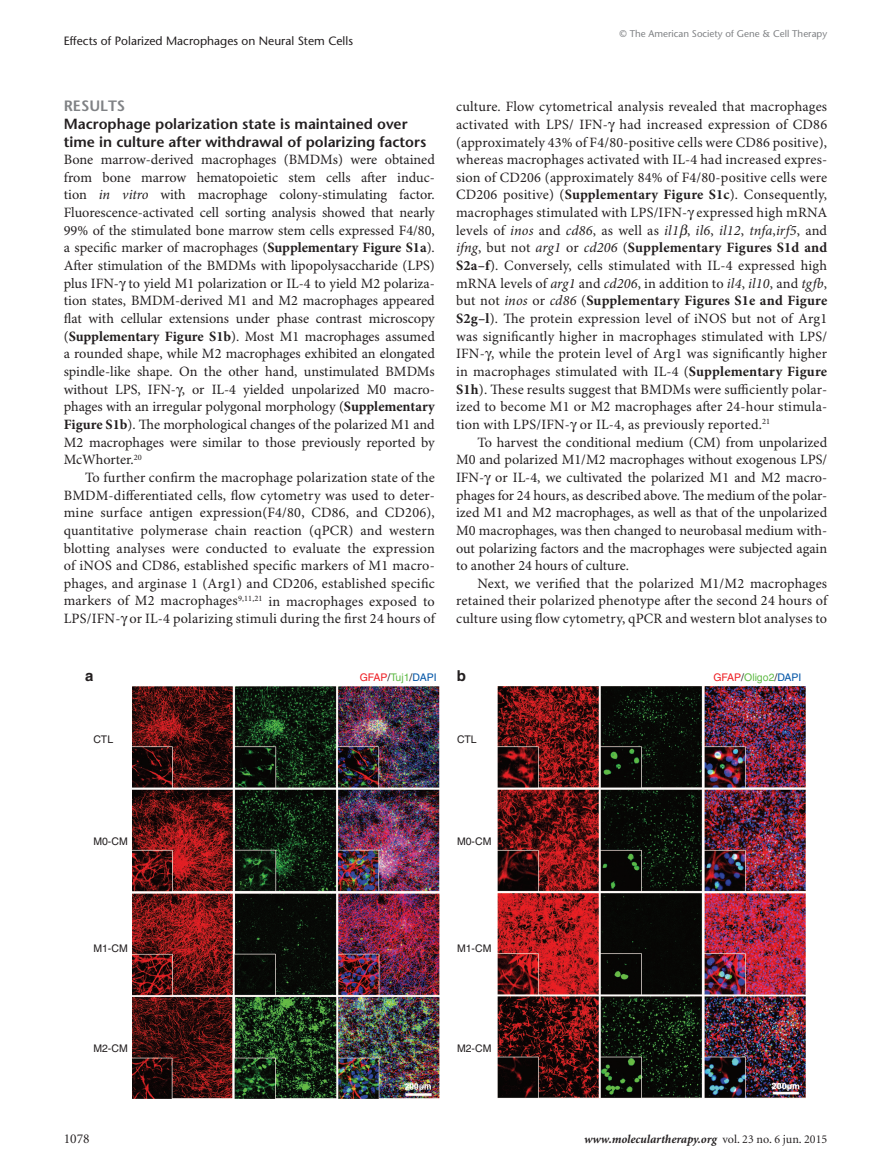
<style>
.page{position:relative;width:891px;height:1175px;background:#fff}
.page>*{position:absolute;margin:0;border:0;box-sizing:border-box;transform-origin:0 0}
.t1{font:600 15px "ITC Stone Sans";color:#808285}
.t2{font:700 15px "Helvetica";color:#231f20}
.t3{font:600 14.7px/17.7px "ITC Stone Sans";color:#231f20}
.t4{font:14.25px/17.7px "Minion Pro";letter-spacing:.005em;color:#231f20;text-align:justify}
.t5{font:13.5px "Minion";color:#231f20}
.t6{font:12px "Stone Sans";color:#231f20}
.t7{font:italic 700 12px "Minion";color:#231f20}
.t8{font:10.5px "Helvetica";color:#231f20}
.t9{font:10.5px "Helvetica";color:#60bb46}
.t10{font:10.5px "Helvetica";color:#ee1d23}
.t11{font:9.75px "Stone Sans";color:#808285}
.t12{font:7.5px "Helvetica";color:#fff}
.s1{font-style:italic}
.s2{font-weight:700}
.s3{color:#231f20}
.s4{color:#60bb46}
.s5{color:#0154a6}
.s6{color:#ee1d23}
.s7{font-weight:400;font-style:normal}
</style>
<div class="page">
<img style="left:132px;top:686px;width:674px;height:412px">
<svg style="left:421px;top:1084px;width:4px;height:5px"></svg>
<svg style="left:786px;top:1084px;width:4px;height:5px"></svg>
<p class="t6" style="left:64px;top:34px;width:291px">Effects of Polarized Macrophages on Neural Stem Cells</p>
<p class="t11" style="left:620px;top:28px;width:209px">© The American Society of Gene &amp; Cell Therapy</p>
<p class="t1" style="left:64px;top:97px;width:63px">RESULTS</p>
<p class="t3" style="left:64px;top:115px;width:364px">Macrophage polarization state is maintained over time in culture after withdrawal of polarizing factors</p>
<p class="t4" style="left:64px;top:151px;width:373px">Bone marrow-derived macrophages (BMDMs) were obtained from bone marrow hematopoietic stem cells after induc&shy;tion <span class="s1">in vitro</span> with macrophage colony-stimulating factor.<br>Fluorescence-activated cell sorting analysis showed that nearly 99% of the stimulated bone marrow stem cells expressed F4/80, a specific marker of macrophages (<span class="s2">Supplementary Figure S1a</span>).<br>After stimulation of the BMDMs with lipopolysaccharide (LPS) plus IFN- to yield M1 polarization or IL-4 to yield M2 polariza&shy;tion states, BMDM-derived M1 and M2 macrophages appeared flat with cellular extensions under phase contrast microscopy (<span class="s2">Supplementary Figure S1b</span>). Most M1 macrophages assumed a rounded shape, while M2 macrophages exhibited an elongated spindle-like shape. On the other hand, unstimulated BMDMs without LPS, IFN- , or IL-4 yielded unpolarized M0 macro&shy;phages with an irregular polygonal morphology (<span class="s2">Supplementary Figure S1b</span>). The morphological changes of the polarized M1 and M2 macrophages were similar to those previously reported by McWhorter.<sup>20</sup></p>
<p class="t4" style="left:64px;top:469px;width:373px;text-indent:21px">To further confirm the macrophage polarization state of the BMDM-differentiated cells, flow cytometry was used to deter&shy;mine surface antigen expression(F4/80, CD86, and CD206), quantitative polymerase chain reaction (qPCR) and western blotting analyses were conducted to evaluate the expression of iNOS and CD86, established specific markers of M1 macro&shy;phages, and arginase 1 (Arg1) and CD206, established specific markers of M2 macrophages<sup>9,11,21</sup> in macrophages exposed to LPS/IFN- or IL-4 polarizing stimuli during the first 24 hours of</p>
<p class="t4" style="left:456px;top:98px;width:373px">culture. Flow cytometrical analysis revealed that macrophages activated with LPS/ IFN- had increased expression of CD86 (approximately 43% of F4/80-positive cells were CD86 positive), whereas macrophages activated with IL-4 had increased expres&shy;sion of CD206 (approximately 84% of F4/80-positive cells were CD206 positive) (<span class="s2">Supplementary Figure S1c</span>). Consequently, macrophages stimulated with LPS/IFN- expressed high mRNA levels of <span class="s1">inos</span> and <span class="s1">cd86</span>, as well as <span class="s1">il1</span> , <span class="s1">il6</span>, <span class="s1">il12</span>, <span class="s1">tnfa</span>,<span class="s1">irf5</span>, and <span class="s1">ifng</span>, but not <span class="s1">arg1</span> or <span class="s1">cd206</span> (<span class="s2">Supplementary Figures S1d and S2a–f</span>). Conversely, cells stimulated with IL-4 expressed high mRNA levels of <span class="s1">arg1</span> and <span class="s1">cd206</span>, in addition to <span class="s1">il4</span>, <span class="s1">il10</span>, and <span class="s1">tgfb</span>, but not <span class="s1">inos</span> or <span class="s1">cd86</span> (<span class="s2">Supplementary Figures S1e and Figure S2g–l</span>). The protein expression level of iNOS but not of Arg1 was significantly higher in macrophages stimulated with LPS/ IFN- , while the protein level of Arg1 was significantly higher in macrophages stimulated with IL-4 (<span class="s2">Supplementary Figure S1h</span>). These results suggest that BMDMs were sufficiently polar&shy;ized to become M1 or M2 macrophages after 24-hour stimula&shy;tion with LPS/IFN- or IL-4, as previously reported.<sup>21</sup></p>
<p class="t4" style="left:456px;top:434px;width:373px;text-indent:21px">To harvest the conditional medium (CM) from unpolarized M0 and polarized M1/M2 macrophages without exogenous LPS/ IFN- or IL-4, we cultivated the polarized M1 and M2 macro&shy;phages for 24 hours, as described above. The medium of the polar&shy;ized M1 and M2 macrophages, as well as that of the unpolarized M0 macrophages, was then changed to neurobasal medium with&shy;out polarizing factors and the macrophages were subjected again to another 24 hours of culture.</p>
<p class="t4" style="left:456px;top:575px;width:373px;text-indent:21px">Next, we verified that the polarized M1/M2 macrophages retained their polarized phenotype after the second 24 hours of culture using flow cytometry, qPCR and western blot analyses to</p>
<p class="t2" style="left:85px;top:667px;width:10px">a</p>
<p class="t2" style="left:457px;top:667px;width:11px">b</p>
<p class="t10" style="left:360px;top:671px;width:78px">GFAP<span class="s3">/</span><span class="s4">Tuj1</span><span class="s3">/</span><span class="s5">DAPI</span></p>
<p class="t9" style="left:713px;top:671px;width:90px"><span class="s6">GFAP</span><span class="s3">/</span>Oligo2<span class="s3">/</span><span class="s5">DAPI</span></p>
<p class="t8" style="left:93px;top:733px;width:21px">CTL</p>
<p class="t8" style="left:457px;top:733px;width:21px">CTL</p>
<p class="t8" style="left:93px;top:835px;width:36px">M0-CM</p>
<p class="t8" style="left:457px;top:835px;width:36px">M0-CM</p>
<p class="t8" style="left:93px;top:942px;width:36px">M1-CM</p>
<p class="t8" style="left:457px;top:942px;width:36px">M1-CM</p>
<p class="t8" style="left:93px;top:1041px;width:36px">M2-CM</p>
<p class="t8" style="left:457px;top:1041px;width:36px">M2-CM</p>
<p class="t12" style="left:406px;top:1081px;width:27px">200 m</p>
<p class="t12" style="left:771px;top:1081px;width:27px">200 m</p>
<p class="t5" style="left:64px;top:1132px;width:27px">1078</p>
<p class="t7" style="left:584px;top:1133px;width:245px">www.moleculartherapy.org <span class="s7">vol. 23 no. 6 jun. 2015</span></p>
</div>
